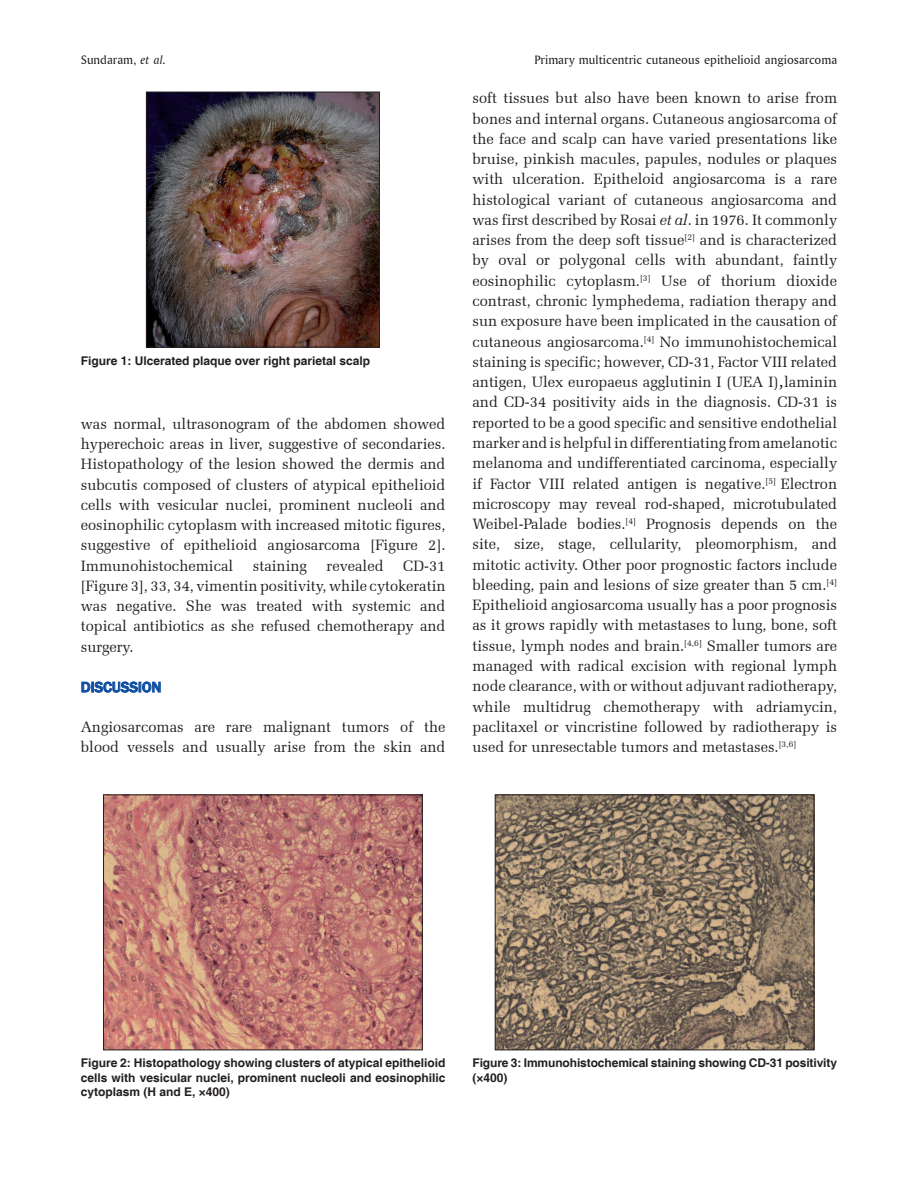
<style>
.page{position:relative;width:918px;height:1188px;background:#fff}
.page>*{position:absolute;margin:0;border:0;box-sizing:border-box;transform-origin:0 0}
.TX{font:15px/20.2px "Zapf Elliptical 711 BT";color:#231f20;text-align:justify}
.t1{font:500 15px "Franklin Gothic";color:#0d4da1}
.RH{font:12.75px "Amerigo BT Roman A";color:#231f20}
.FGC{font:700 12px/14.4px "Helvetica";color:#231f20}
.s1{font-family:"Amerigo BT Italic A"}
.s2{font-style:italic}
.s3{font-family:"Trebuchet MS";font-size:15.75px}
</style>
<div class="page">
<svg style="left:81px;top:681px;width:80px;height:12px"></svg>
<img style="left:148px;top:94px;width:230px;height:251px">
<div style="left:146px;top:92px;width:234px;height:255px;border:1px solid #231f20"></div>
<img style="left:497px;top:797px;width:315px;height:251px">
<div style="left:495px;top:795px;width:319px;height:255px;border:1px solid #231f20"></div>
<img style="left:105px;top:797px;width:316px;height:251px">
<div style="left:103px;top:795px;width:320px;height:255px;border:1px solid #231f20"></div>
<p class="RH" style="left:81px;top:52px;width:87px">Sundaram, <span class="s1">et al.</span></p>
<p class="RH" style="left:534px;top:52px;width:304px">Primary multicentric cutaneous epithelioid angiosarcoma</p>
<p class="FGC" style="left:81px;top:354px;width:291px">Figure 1: Ulcerated plaque over right parietal scalp</p>
<p class="TX" style="left:81px;top:413px;width:366px">was normal, ultrasonogram of the abdomen showed hyperechoic areas in liver, suggestive of secondaries.<br>Histopathology of the lesion showed the dermis and subcutis composed of clusters of atypical epithelioid cells with vesicular nuclei, prominent nucleoli and eosinophilic cytoplasm with increased mitotic figures, suggestive of epithelioid angiosarcoma [Figure 2].<br>Immunohistochemical</p>
<p class="TX" style="left:253px;top:555px;width:56px">staining</p>
<p class="TX" style="left:327px;top:555px;width:58px">revealed</p>
<p class="TX" style="left:81px;top:555px;width:366px;text-indent:322px">CD-31 [Figure 3], 33, 34, vimentin positivity, while cytokeratin was negative. She was treated with systemic and topical antibiotics as she refused chemotherapy and surgery.</p>
<h1 class="t1" style="left:81px;top:678px;width:82px">DISCUSSION</h1>
<p class="TX" style="left:81px;top:717px;width:366px">Angiosarcomas are rare malignant tumors of the blood vessels and usually arise from the skin and</p>
<p class="TX" style="left:472px;top:88px;width:366px">soft tissues but also have been known to arise from bones and internal organs. Cutaneous angiosarcoma of the face and scalp can have varied presentations like bruise, pinkish macules, papules, nodules or plaques with ulceration. Epitheloid angiosarcoma is a rare histological variant of cutaneous angiosarcoma and was first described by Rosai <span class="s2">et al</span>. in 1976. It commonly arises from the deep soft tissue<sup>[2]</sup> and is characterized by oval or polygonal cells with abundant, faintly eosinophilic cytoplasm.<sup>[3]</sup> Use of thorium dioxide contrast, chronic lymphedema, radiation therapy and sun exposure have been implicated in the causation of cutaneous angiosarcoma.<sup>[4]</sup> No immunohistochemical staining is specific; however, CD-31, Factor VIII related antigen, Ulex europaeus agglutinin I (UEA I)<span class="s3">,</span>laminin and CD-34 positivity aids in the diagnosis. CD-31 is reported to be a good specific and sensitive endothelial marker and is helpful in differentiating from amelanotic melanoma and undifferentiated carcinoma, especially if Factor VIII related antigen is negative.<sup>[5]</sup> Electron microscopy may reveal rod-shaped, microtubulated Weibel-Palade bodies.<sup>[4]</sup> Prognosis depends on the site, size, stage, cellularity, pleomorphism, and mitotic activity. Other poor prognostic factors include bleeding, pain and lesions of size greater than 5 cm.<sup>[4] </sup>Epithelioid angiosarcoma usually has a poor prognosis as it grows rapidly with metastases to lung, bone, soft tissue, lymph nodes and brain.<sup>[4,6]</sup> Smaller tumors are managed with radical excision with regional lymph node clearance, with or without adjuvant radiotherapy, while multidrug chemotherapy with adriamycin, paclitaxel or vincristine followed by radiotherapy is used for unresectable tumors and metastases.<sup>[3,6]</sup></p>
<p class="FGC" style="left:81px;top:1057px;width:366px;text-align:justify">Figure 2: Histopathology showing clusters of atypical epithelioid cells with vesicular nuclei, prominent nucleoli and eosinophilic cytoplasm (H and E, ×400)</p>
<p class="FGC" style="left:473px;top:1057px;width:366px">Figure 3: Immunohistochemical staining showing CD-31 positivity (×400)</p>
</div>
